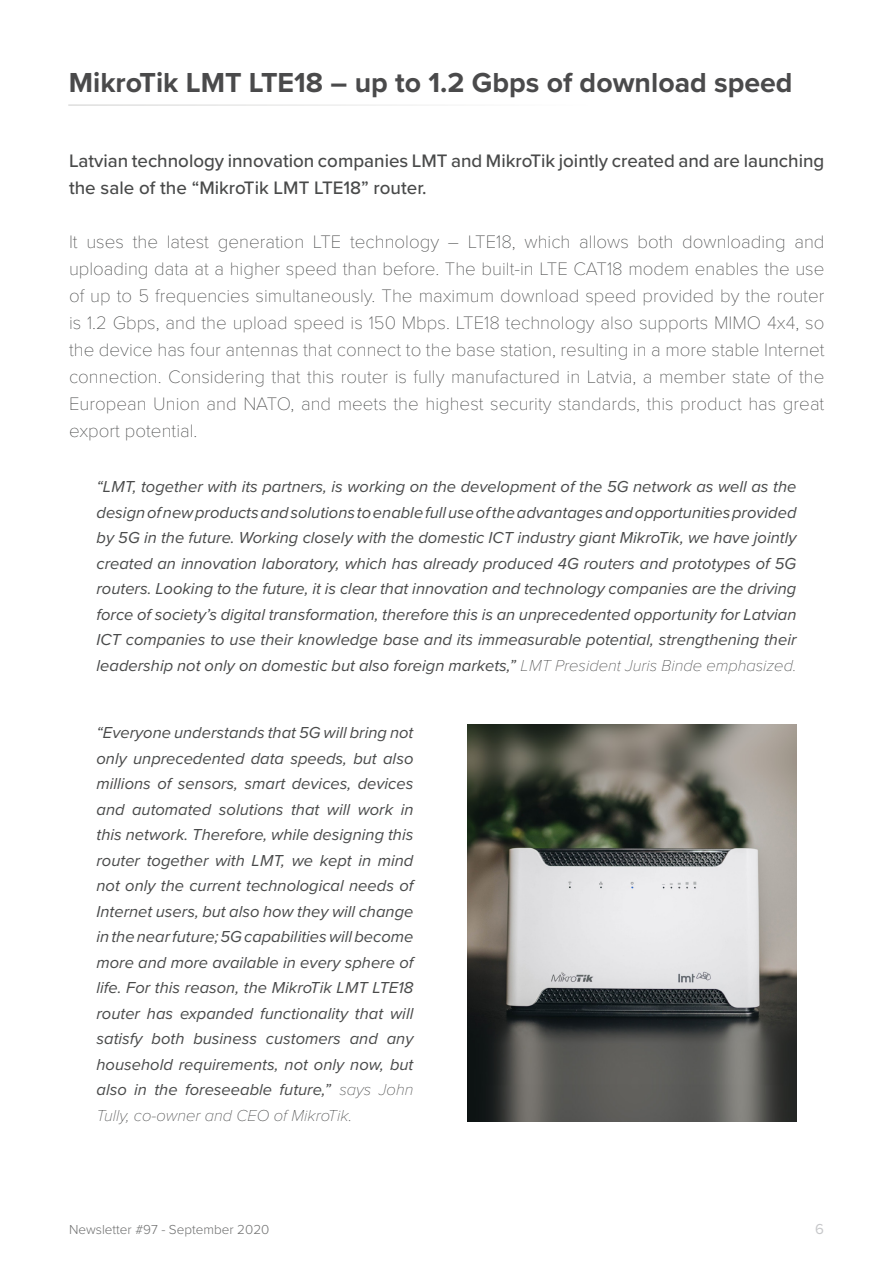
<style>
.page{position:relative;width:893px;height:1263px;background:#fff}
.page>*{position:absolute;margin:0;border:0;box-sizing:border-box;transform-origin:0 0}
.Lielie_virsraksti_20{font:700 28.5px "Proxima Nova";color:#4a4a4b}
.Teksts{font:100 18.75px/27px "Proxima Nova T";color:#494a4a;text-align:justify}
.Teksts-2{font:500 18.75px/27px "Proxima Nova";color:#494a4a}
.Teksts-3{font:italic 16.5px/25.5px "Proxima Nova";color:#494a4a;text-align:justify}
.t1{font:15px "Proxima Nova";color:#c7c8ca}
.t2{font:300 13.5px "Proxima Nova";color:#6f7070}
.s1{font-weight:100}
</style>
<div class="page">
<hr style="left:68px;top:105px;width:520px;height:1px;background:#c6c6c5">
<img style="left:467px;top:725px;width:329px;height:396px">
<p class="Lielie_virsraksti_20" style="left:69px;top:61px;width:725px">MikroTik LMT LTE18 – up to 1.2 Gbps of download speed</p>
<p class="Teksts-2" style="left:69px;top:147px;width:757px">Latvian technology innovation companies LMT and MikroTik jointly created and are launching the sale of the “MikroTik LMT LTE18” router.</p>
<p class="Teksts" style="left:69px;top:227px;width:757px">It uses the latest generation LTE technology – LTE18, which allows both downloading and uploading data at a higher speed than before. The built-in LTE CAT18 modem enables the use of up to 5 frequencies simultaneously. The maximum download speed provided by the router is 1.2 Gbps, and the upload speed is 150 Mbps. LTE18 technology also supports MIMO 4x4, so the device has four antennas that connect to the base station, resulting in a more stable Internet connection. Considering that this router is fully manufactured in Latvia, a member state of the European Union and NATO, and meets the highest security standards, this product has great export potential.</p>
<p class="Teksts-3" style="left:97px;top:473px;width:701px">“LMT, together with its partners, is working on the development of the 5G network as well as the design of new products and solutions to enable full use of the advantages and opportunities provided by 5G in the future. Working closely with the domestic ICT industry giant MikroTik, we have jointly created an innovation laboratory, which has already produced 4G routers and prototypes of 5G routers. Looking to the future, it is clear that innovation and technology companies are the driving force of society’s digital transformation, therefore this is an unprecedented opportunity for Latvian ICT companies to use their knowledge base and its immeasurable potential, strengthening their leadership not only on domestic but also foreign markets,” <span class="s1">LMT President Juris Binde emphasized.</span></p>
<p class="Teksts-3" style="left:97px;top:719px;width:318px">“Everyone understands that 5G will bring not only unprecedented data speeds, but also millions of sensors, smart devices, devices and automated solutions that will work in this network. Therefore, while designing this router together with LMT, we kept in mind not only the current technological needs of Internet users, but also how they will change in the near future; 5G capabilities will become more and more available in every sphere of life. For this reason, the MikroTik LMT LTE18 router has expanded functionality that will satisfy both business customers and any household requirements, not only now, but also in the foreseeable future,” <span class="s1">says John Tully, co-owner and CEO of MikroTik.</span></p>
<p class="t2" style="left:69px;top:1219px;width:202px">Newsletter #97 - September 2020</p>
<p class="t1" style="left:815px;top:1218px;width:10px">6</p>
</div>
